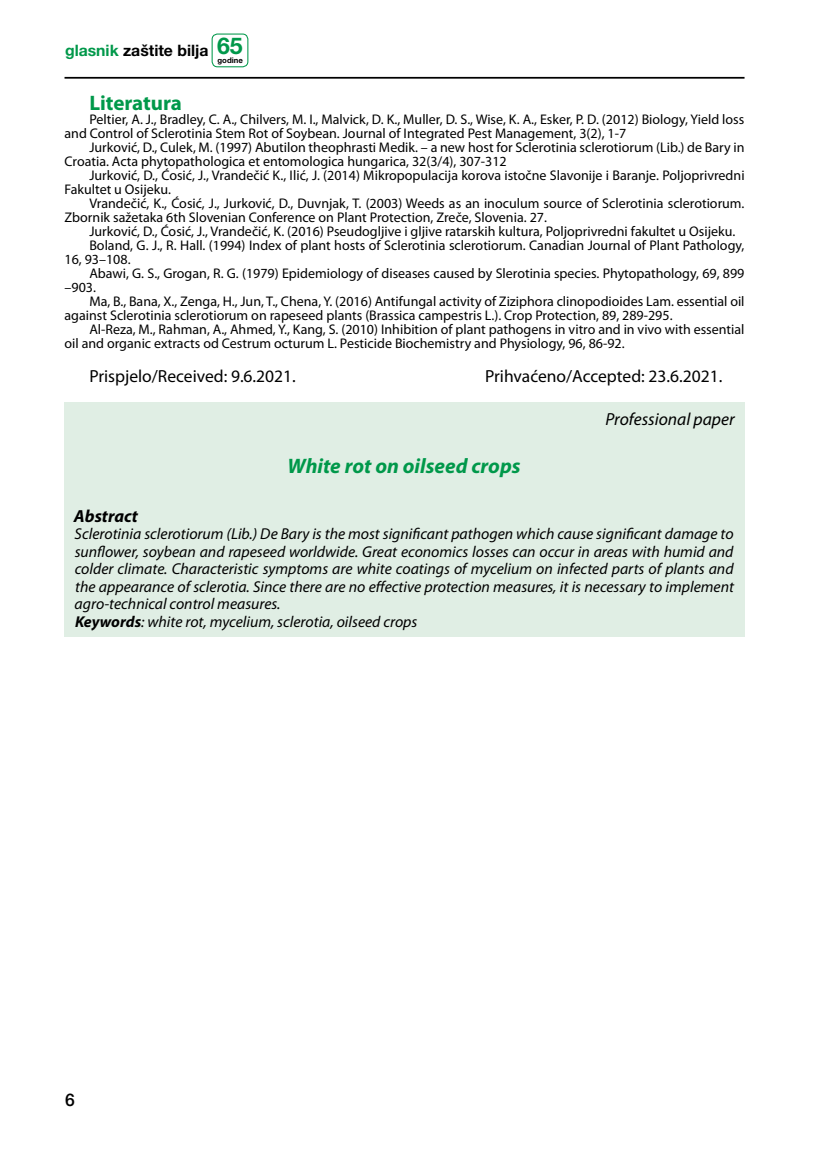
<style>
.page{position:relative;width:819px;height:1166px;background:#fff}
.page>*{position:absolute;margin:0;border:0;box-sizing:border-box;transform-origin:0 0}
.t1{font:italic 700 21px "Myriad Pro";color:#00984a}
.t2{font:700 21px "Myriad Pro";color:#00984a}
.t3{font:17.5px "Myriad Pro";color:#000}
.t4{font:italic 17.5px "Myriad Pro";color:#000}
.t5{font:italic 700 17.5px "Myriad Pro";color:#000}
.t6{font:500 17.5px "Helvetica Neue LT Pro";color:#000}
.t7{font:italic 15.75px/17.5px "Myriad Pro";color:#000}
.t8{font:700 15.75px "Helvetica Neue LT Pro";color:#000}
.t9{font:14px/14px "Myriad Pro";color:#000}
.t10{font:700 7.7px "Helvetica Neue LT Pro";color:#000}
.s1{color:#00984a}
.s2{font-size:23.1px;color:#00984a}
.s3{font-weight:700}
</style>
<div class="page">
<hr style="left:64px;top:77px;width:680px;height:2px;background:#000">
<div style="left:211px;top:34px;width:37px;height:33px;border:1px solid #00984a;border-radius:5px"></div>
<div style="left:64px;top:402px;width:680px;height:235px;background:#e0eee4"></div>
<p class="t8" style="left:65px;top:40px;width:179px"><span class="s1">glasnik</span> zaštite bilja <span class="s2">65</span></p>
<p class="t10" style="left:217px;top:56px;width:27px">godine</p>
<h1 class="t2" style="left:89px;top:89px;width:94px">Literatura</h1>
<p class="t9" style="left:64px;top:112px;width:681px;text-indent:25px">Peltier, A. J., Bradley, C. A., Chilvers, M. I., Malvick, D. K., Muller, D. S., Wise, K. A., Esker, P. D. (2012) Biology, Yield loss and Control of Sclerotinia Stem Rot of Soybean. Journal of Integrated Pest Management, 3(2), 1-7</p>
<p class="t9" style="left:64px;top:140px;width:681px;text-indent:25px">Jurković, D., Culek, M. (1997) Abutilon theophrasti Medik. – a new host for Sclerotinia sclerotiorum (Lib.) de Bary in<br>Croatia. Acta phytopathologica et entomologica hungarica, 32(3/4), 307-312</p>
<p class="t9" style="left:64px;top:168px;width:681px;text-indent:25px">Jurković, D., Ćosić, J., Vrandečić K., Ilić, J. (2014) Mikropopulacija korova istočne Slavonije i Baranje. Poljoprivredni<br>Fakultet u Osijeku.</p>
<p class="t9" style="left:64px;top:196px;width:681px;text-indent:25px">Vrandečić, K., Ćosić, J., Jurković, D., Duvnjak, T. (2003) Weeds as an inoculum source of Sclerotinia sclerotiorum.<br>Zbornik sažetaka 6th Slovenian Conference on Plant Protection, Zreče, Slovenia. 27.</p>
<p class="t9" style="left:89px;top:224px;width:647px">Jurković, D., Ćosić, J., Vrandečić, K. (2016) Pseudogljive i gljive ratarskih kultura, Poljoprivredni fakultet u Osijeku.</p>
<p class="t9" style="left:89px;top:238px;width:656px">Boland, G. J., R. Hall. (1994) Index of plant hosts of Sclerotinia sclerotiorum. Canadian Journal of Plant Pathology,</p>
<p class="t9" style="left:64px;top:252px;width:68px">16, 93–108.</p>
<p class="t9" style="left:89px;top:266px;width:656px">Abawi, G. S., Grogan, R. G. (1979) Epidemiology of diseases caused by Slerotinia species. Phytopathology, 69, 899</p>
<p class="t9" style="left:64px;top:280px;width:33px">–903.</p>
<p class="t9" style="left:89px;top:294px;width:656px">Ma, B., Bana, X., Zenga, H., Jun, T., Chena, Y. (2016) Antifungal activity of Ziziphora clinopodioides Lam. essential oil</p>
<p class="t9" style="left:64px;top:308px;width:609px">against Sclerotinia sclerotiorum on rapeseed plants (Brassica campestris L.). Crop Protection, 89, 289-295.</p>
<p class="t9" style="left:89px;top:322px;width:656px">Al-Reza, M., Rahman, A., Ahmed, Y., Kang, S. (2010) Inhibition of plant pathogens in vitro and in vivo with essential</p>
<p class="t9" style="left:64px;top:336px;width:561px">oil and organic extracts od Cestrum octurum L. Pesticide Biochemistry and Physiology, 96, 86-92.</p>
<p class="t3" style="left:89px;top:365px;width:208px">Prispjelo/Received: 9.6.2021.</p>
<p class="t3" style="left:485px;top:365px;width:239px">Prihvaćeno/Accepted: 23.6.2021.</p>
<p class="t4" style="left:605px;top:408px;width:131px">Professional paper</p>
<h1 class="t1" style="left:287px;top:452px;width:234px">White rot on oilseed crops</h1>
<p class="t5" style="left:74px;top:504px;width:66px">Abstract</p>
<p class="t7" style="left:75px;top:525px;width:661px">Sclerotinia sclerotiorum (Lib.) De Bary is the most significant pathogen which cause significant damage to sunflower, soybean and rapeseed worldwide. Great economics losses can occur in areas with humid and colder climate. Characteristic symptoms are white coatings of mycelium on infected parts of plants and the appearance of sclerotia. Since there are no effective protection measures, it is necessary to implement agro-technical control measures.<br><span class="s3">Keywords</span>: white rot, mycelium, sclerotia, oilseed crops</p>
<p class="t6" style="left:65px;top:1090px;width:11px">6</p>
</div>
